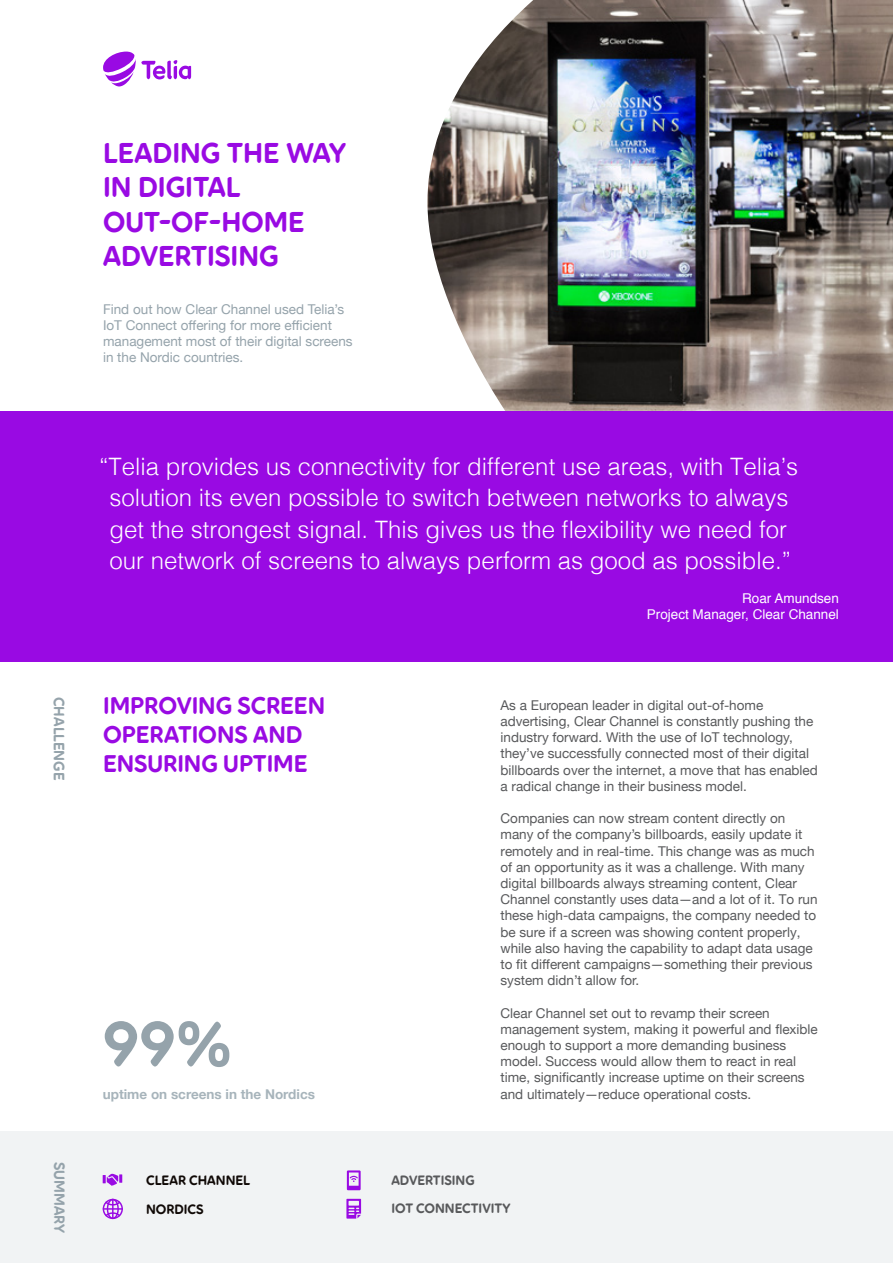
<style>
.page{position:relative;width:893px;height:1263px;background:#fff}
.page>*{position:absolute;margin:0;border:0;box-sizing:border-box;transform-origin:0 0}
.t1{font:63px "Pebble";color:#95a3ab}
.t2{font:28.5px/34.2px "Pebble";color:#990ae3}
.t3{font:300 24px/31.5px "Helvetica";color:#fff;text-align:center}
.t4{font:24px/28.8px "Pebble";color:#990ae3}
.t5{font:15px "Pebble";color:#95a3ab}
.t6{font:13.5px/16.2px "Helvetica Neue";color:#58595b}
.t7{font:13.5px/16.2px "Helvetica Neue";color:#95a3ab}
.t8{font:13.5px/16.2px "Helvetica";color:#fff;text-align:right}
.t9{font:700 13.5px "Helvetica Neue";color:#a7b4bb}
.t10{font:13.5px "Pebble";color:#58595b}
.t11{font:13.5px/29.1px "Pebble";color:#100906}
</style>
<div class="page">
<div style="left:0;top:1131px;width:893px;height:132px;background:#f1f3f4"></div>
<svg style="left:103px;top:52px;width:88px;height:34px"></svg>
<div style="left:0;top:411px;width:893px;height:250px;background:#990ae3"></div>
<img style="left:427px;top:0;width:466px;height:411px">
<svg style="left:103px;top:1173px;width:19px;height:13px"></svg>
<svg style="left:103px;top:1199px;width:20px;height:20px"></svg>
<svg style="left:346px;top:1199px;width:15px;height:19px"></svg>
<svg style="left:347px;top:1170px;width:14px;height:20px"></svg>
<h2 class="t2" style="left:103px;top:136px;width:244px">LEADING THE WAY<br>IN DIGITAL<br>OUT-OF-HOME<br>ADVERTISING</h2>
<p class="t7" style="left:103px;top:301px;width:251px">Find out how Clear Channel used Telia’s IoT Connect offering for more efficient management most of their digital screens in the Nordic countries.</p>
<p class="t3" style="left:99px;top:449px;width:700px">“Telia provides us connectivity for different use areas, with Telia’s solution its even possible to switch between networks to always get the strongest signal. This gives us the flexibility we need for our network of screens to always perform as good as possible.”</p>
<p class="t8" style="left:647px;top:591px;width:194px">Roar Amundsen<br>Project Manager, Clear Channel</p>
<p class="t5" style="left:69px;top:697px;width:85px;rotate:90deg">CHALLENGE</p>
<h3 class="t4" style="left:103px;top:691px;width:224px">IMPROVING SCREEN<br>OPERATIONS AND<br>ENSURING UPTIME</h3>
<p class="t6" style="left:500px;top:698px;width:319px">As a European leader in digital out-of-home advertising, Clear Channel is constantly pushing the industry forward. With the use of IoT technology, they’ve successfully connected most of their digital billboards over the internet, a move that has enabled a radical change in their business model.</p>
<p class="t6" style="left:500px;top:811px;width:319px">Companies can now stream content directly on many of the company’s billboards, easily update it remotely and in real-time. This change was as much of an opportunity as it was a challenge. With many digital billboards always streaming content, Clear Channel constantly uses data—and a lot of it. To run these high-data campaigns, the company needed to be sure if a screen was showing content properly, while also having the capability to adapt data usage to fit different campaigns—something their previous system didn’t allow for.</p>
<p class="t6" style="left:500px;top:1005px;width:319px">Clear Channel set out to revamp their screen management system, making it powerful and flexible enough to support a more demanding business model. Success would allow them to react in real time, significantly increase uptime on their screens and ultimately—reduce operational costs.</p>
<h1 class="t1" style="left:103px;top:1004px;width:131px">99%</h1>
<p class="t9" style="left:103px;top:1083px;width:214px">uptime on screens in the Nordics</p>
<p class="t5" style="left:69px;top:1162px;width:72px;rotate:90deg">SUMMARY</p>
<p class="t11" style="left:146px;top:1165px;width:106px">CLEAR CHANNEL<br>NORDICS</p>
<p class="t10" style="left:391px;top:1172px;width:85px">ADVERTISING</p>
<p class="t10" style="left:391px;top:1200px;width:120px">IOT CONNECTIVITY</p>
</div>
